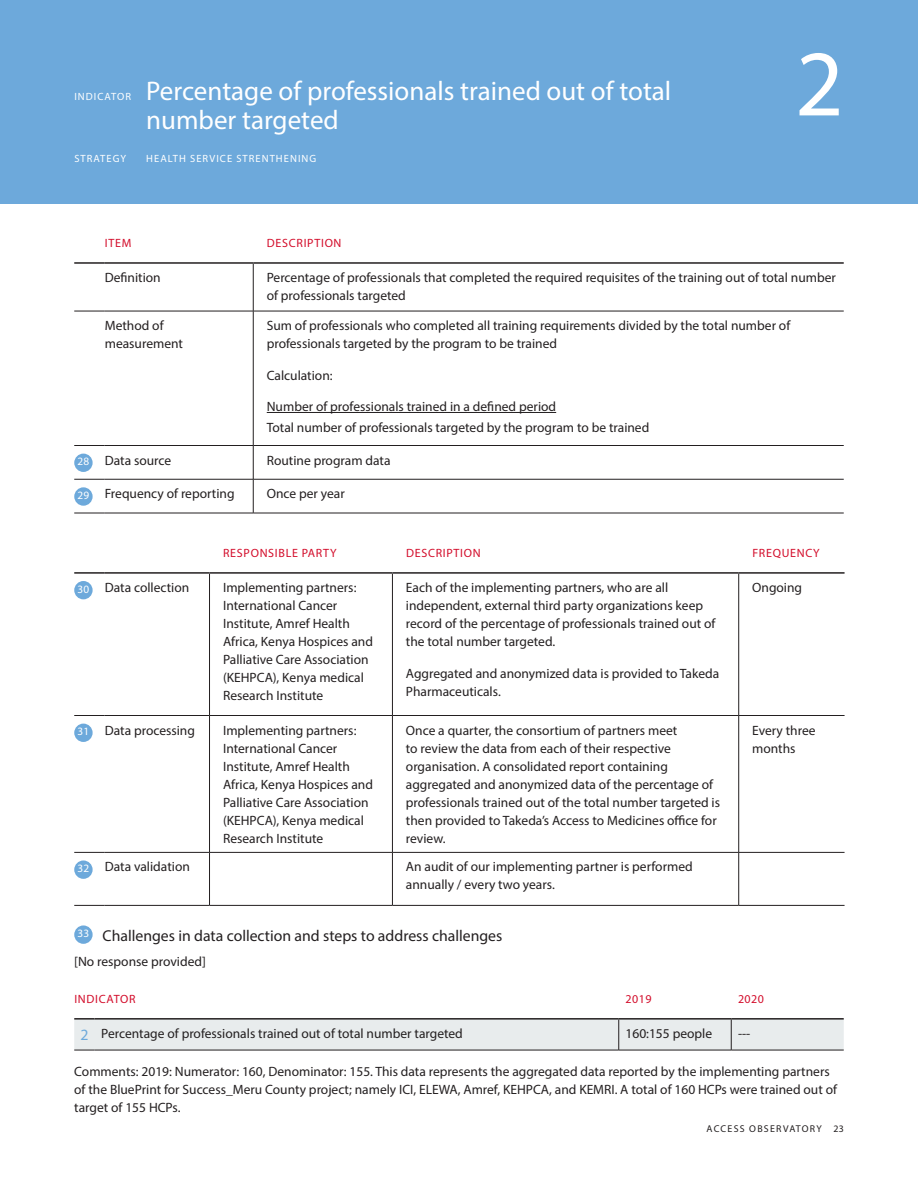
<style>
.page{position:relative;width:918px;height:1188px;background:#fff}
.page>*{position:absolute;margin:0;border:0;box-sizing:border-box;transform-origin:0 0}
.Indicator{font:94.5px "Myriad Pro";color:#fff}
.Indicator_Label_Sans{font:27px/28.5px "Myriad Pro";color:#fff}
.Question_Semibold{font:15.75px "Myriad Pro";color:#231f20}
.Question_Semibold-2{font:15.75px "Myriad Pro";color:#6da9db}
.Response_Book_Body{font:13.5px/18px "Myriad Pro";color:#231f20}
.Table_Bold{font:13.5px/18px "Myriad Pro";color:#231f20}
.Table_Body{font:13.5px "Myriad Pro";color:#231f20}
.Response_Book_Body-2{font:12px "Myriad Pro";letter-spacing:.06em;color:#d30d2b}
.Table_Red_Header{font:12px "Myriad Pro";letter-spacing:.06em;color:#d30d2b}
.Table_Red_Header-2{font:12px "Myriad Pro";letter-spacing:.04em;color:#d30d2b}
.Question{font:11.25px "Myriad Pro";letter-spacing:.04em;color:#fff}
.Indicator_Label_Sans-2{font:10.5px "Myriad Pro";letter-spacing:.1em;color:#fff}
.t1{font:9.9px "Myriad Pro";letter-spacing:.13em;color:#231f20}
</style>
<div class="page">
<div style="left:0;top:0;width:918px;height:203px;background:#6da9db"></div>
<hr style="left:253px;top:264px;width:1px;height:47px;background:#231f20">
<hr style="left:74px;top:311px;width:31px;height:1px;background:#231f20">
<hr style="left:105px;top:311px;width:148px;height:1px;background:#231f20">
<hr style="left:253px;top:311px;width:591px;height:1px;background:#231f20">
<hr style="left:253px;top:311px;width:1px;height:134px;background:#231f20">
<hr style="left:74px;top:445px;width:31px;height:1px;background:#231f20">
<hr style="left:105px;top:445px;width:148px;height:1px;background:#231f20">
<hr style="left:253px;top:445px;width:591px;height:1px;background:#231f20">
<hr style="left:253px;top:446px;width:1px;height:33px;background:#231f20">
<hr style="left:74px;top:479px;width:31px;height:1px;background:#231f20">
<hr style="left:105px;top:479px;width:148px;height:1px;background:#231f20">
<hr style="left:253px;top:479px;width:591px;height:1px;background:#231f20">
<hr style="left:253px;top:479px;width:1px;height:34px;background:#231f20">
<hr style="left:74px;top:513px;width:31px;height:1px;background:#231f20">
<hr style="left:105px;top:513px;width:148px;height:1px;background:#231f20">
<hr style="left:253px;top:513px;width:591px;height:1px;background:#231f20">
<hr style="left:74px;top:262px;width:31px;height:2px;background:#231f20">
<hr style="left:105px;top:262px;width:148px;height:2px;background:#231f20">
<hr style="left:253px;top:262px;width:591px;height:2px;background:#231f20">
<hr style="left:267px;top:412px;width:289px;height:1px;background:#231f20">
<div style="left:74px;top:454px;width:19px;height:18px;background:#6da9db;border-radius:50%"></div>
<div style="left:74px;top:487px;width:19px;height:19px;background:#6da9db;border-radius:50%"></div>
<hr style="left:209px;top:574px;width:1px;height:141px;background:#231f20">
<hr style="left:74px;top:715px;width:31px;height:1px;background:#231f20">
<hr style="left:105px;top:715px;width:105px;height:1px;background:#231f20">
<hr style="left:210px;top:715px;width:182px;height:1px;background:#231f20">
<hr style="left:209px;top:716px;width:1px;height:136px;background:#231f20">
<hr style="left:392px;top:715px;width:347px;height:1px;background:#231f20">
<hr style="left:739px;top:715px;width:106px;height:1px;background:#231f20">
<hr style="left:74px;top:852px;width:31px;height:1px;background:#231f20">
<hr style="left:105px;top:852px;width:105px;height:1px;background:#231f20">
<hr style="left:210px;top:852px;width:182px;height:1px;background:#231f20">
<hr style="left:209px;top:853px;width:1px;height:52px;background:#231f20">
<hr style="left:392px;top:852px;width:347px;height:1px;background:#231f20">
<hr style="left:739px;top:852px;width:106px;height:1px;background:#231f20">
<hr style="left:74px;top:905px;width:31px;height:1px;background:#231f20">
<hr style="left:105px;top:905px;width:105px;height:1px;background:#231f20">
<hr style="left:210px;top:905px;width:182px;height:1px;background:#231f20">
<hr style="left:392px;top:905px;width:347px;height:1px;background:#231f20">
<hr style="left:739px;top:905px;width:106px;height:1px;background:#231f20">
<hr style="left:74px;top:572px;width:31px;height:2px;background:#231f20">
<hr style="left:105px;top:572px;width:105px;height:2px;background:#231f20">
<hr style="left:210px;top:572px;width:182px;height:2px;background:#231f20">
<hr style="left:392px;top:572px;width:347px;height:2px;background:#231f20">
<hr style="left:739px;top:572px;width:106px;height:2px;background:#231f20">
<hr style="left:738px;top:574px;width:1px;height:141px;background:#231f20">
<hr style="left:738px;top:716px;width:1px;height:136px;background:#231f20">
<hr style="left:738px;top:853px;width:1px;height:52px;background:#231f20">
<hr style="left:392px;top:574px;width:1px;height:141px;background:#231f20">
<hr style="left:392px;top:716px;width:1px;height:136px;background:#231f20">
<hr style="left:392px;top:853px;width:1px;height:52px;background:#231f20">
<div style="left:74px;top:581px;width:19px;height:18px;background:#6da9db;border-radius:50%"></div>
<div style="left:74px;top:724px;width:19px;height:18px;background:#6da9db;border-radius:50%"></div>
<div style="left:74px;top:860px;width:19px;height:19px;background:#6da9db;border-radius:50%"></div>
<div style="left:74px;top:925px;width:19px;height:19px;background:#6da9db;border-radius:50%"></div>
<div style="left:74px;top:1020px;width:770px;height:31px;background:#e8eced"></div>
<hr style="left:94px;top:1050px;width:525px;height:1px;background:#231f20">
<hr style="left:619px;top:1050px;width:112px;height:1px;background:#231f20">
<hr style="left:731px;top:1050px;width:113px;height:1px;background:#231f20">
<hr style="left:74px;top:1018px;width:20px;height:2px;background:#231f20">
<hr style="left:94px;top:1018px;width:525px;height:2px;background:#231f20">
<hr style="left:619px;top:1018px;width:112px;height:2px;background:#231f20">
<hr style="left:731px;top:1018px;width:113px;height:2px;background:#231f20">
<hr style="left:618px;top:1020px;width:1px;height:30px;background:#231f20">
<hr style="left:731px;top:1020px;width:1px;height:30px;background:#231f20">
<p class="Indicator_Label_Sans-2" style="left:74px;top:90px;width:58px">INDICATOR</p>
<p class="Indicator_Label_Sans" style="left:146px;top:76px;width:527px">Percentage of professionals trained out of total number targeted</p>
<p class="Indicator_Label_Sans-2" style="left:74px;top:152px;width:53px">STRATEGY</p>
<p class="Indicator_Label_Sans-2" style="left:146px;top:152px;width:172px">HEALTH SERVICE STRENTHENING</p>
<p class="Indicator" style="left:795px;top:25px;width:50px">2</p>
<p class="Response_Book_Body-2" style="left:105px;top:236px;width:28px">ITEM</p>
<p class="Response_Book_Body-2" style="left:267px;top:236px;width:76px">DESCRIPTION</p>
<p class="Table_Bold" style="left:105px;top:268px;width:58px">Definition</p>
<p class="Response_Book_Body" style="left:267px;top:268px;width:571px">Percentage of professionals that completed the required requisites of the training out of total number of professionals targeted</p>
<p class="Table_Bold" style="left:105px;top:316px;width:80px">Method of measurement</p>
<p class="Response_Book_Body" style="left:267px;top:316px;width:525px">Sum of professionals who completed all training requirements divided by the total number of professionals targeted by the program to be trained</p>
<p class="Response_Book_Body" style="left:267px;top:366px;width:67px">Calculation:</p>
<p class="Response_Book_Body" style="left:267px;top:397px;width:291px">Number of professionals trained in a defined period</p>
<p class="Response_Book_Body" style="left:267px;top:418px;width:384px">Total number of professionals targeted by the program to be trained</p>
<p class="Question" style="left:77px;top:455px;width:13px">28</p>
<p class="Table_Bold" style="left:105px;top:451px;width:68px">Data source</p>
<p class="Response_Book_Body" style="left:267px;top:451px;width:125px">Routine program data</p>
<p class="Question" style="left:77px;top:488px;width:13px">29</p>
<p class="Table_Bold" style="left:105px;top:485px;width:131px">Frequency of reporting</p>
<p class="Response_Book_Body" style="left:267px;top:485px;width:80px">Once per year</p>
<p class="Response_Book_Body-2" style="left:223px;top:546px;width:115px">RESPONSIBLE PARTY</p>
<p class="Response_Book_Body-2" style="left:406px;top:546px;width:76px">DESCRIPTION</p>
<p class="Response_Book_Body-2" style="left:752px;top:546px;width:69px">FREQUENCY</p>
<p class="Question" style="left:77px;top:582px;width:13px">30</p>
<p class="Table_Bold" style="left:105px;top:578px;width:86px">Data collection</p>
<p class="Response_Book_Body" style="left:223px;top:578px;width:151px">Implementing partners:<br>International Cancer<br>Institute, Amref Health<br>Africa, Kenya Hospices and<br>Palliative Care Association (KEHPCA), Kenya medical<br>Research Institute</p>
<p class="Response_Book_Body" style="left:406px;top:578px;width:311px">Each of the implementing partners, who are all independent, external third party organizations keep record of the percentage of professionals trained out of the total number targeted.</p>
<p class="Response_Book_Body" style="left:406px;top:664px;width:315px">Aggregated and anonymized data is provided to Takeda<br>Pharmaceuticals.</p>
<p class="Response_Book_Body" style="left:752px;top:578px;width:51px">Ongoing</p>
<p class="Question" style="left:77px;top:725px;width:13px">31</p>
<p class="Table_Bold" style="left:105px;top:721px;width:92px">Data processing</p>
<p class="Response_Book_Body" style="left:223px;top:721px;width:151px">Implementing partners:<br>International Cancer<br>Institute, Amref Health<br>Africa, Kenya Hospices and<br>Palliative Care Association (KEHPCA), Kenya medical<br>Research Institute</p>
<p class="Response_Book_Body" style="left:406px;top:721px;width:316px">Once a quarter, the consortium of partners meet<br>to review the data from each of their respective organisation. A consolidated report containing aggregated and anonymized data of the percentage of professionals trained out of the total number targeted is then provided to Takeda’s Access to Medicines office for review.</p>
<p class="Response_Book_Body" style="left:752px;top:721px;width:65px">Every three months</p>
<p class="Question" style="left:77px;top:861px;width:13px">32</p>
<p class="Table_Bold" style="left:105px;top:858px;width:87px">Data validation</p>
<p class="Response_Book_Body" style="left:406px;top:858px;width:288px">An audit of our implementing partner is performed annually / every two years.</p>
<p class="Question" style="left:77px;top:926px;width:13px">33</p>
<p class="Question_Semibold" style="left:103px;top:926px;width:401px">Challenges in data collection and steps to address challenges</p>
<p class="Response_Book_Body" style="left:74px;top:952px;width:133px">[No response provided]</p>
<p class="Table_Red_Header" style="left:74px;top:992px;width:63px">INDICATOR</p>
<p class="Table_Red_Header-2" style="left:626px;top:992px;width:28px">2019</p>
<p class="Table_Red_Header-2" style="left:738px;top:992px;width:28px">2020</p>
<p class="Question_Semibold-2" style="left:80px;top:1025px;width:10px">2</p>
<p class="Table_Bold" style="left:101px;top:1024px;width:363px">Percentage of professionals trained out of total number targeted</p>
<p class="Table_Body" style="left:626px;top:1025px;width:88px">160:155 people</p>
<p class="Table_Body" style="left:738px;top:1025px;width:14px">---</p>
<p class="Response_Book_Body" style="left:74px;top:1062px;width:764px">Comments: 2019: Numerator: 160, Denominator: 155. This data represents the aggregated data reported by the implementing partners of the BluePrint for Success_Meru County project; namely ICI, ELEWA, Amref, KEHPCA, and KEMRI. A total of 160 HCPs were trained out of target of 155 HCPs.</p>
<p class="t1" style="left:707px;top:1122px;width:139px">ACCESS OBSERVATORY 23</p>
</div>
